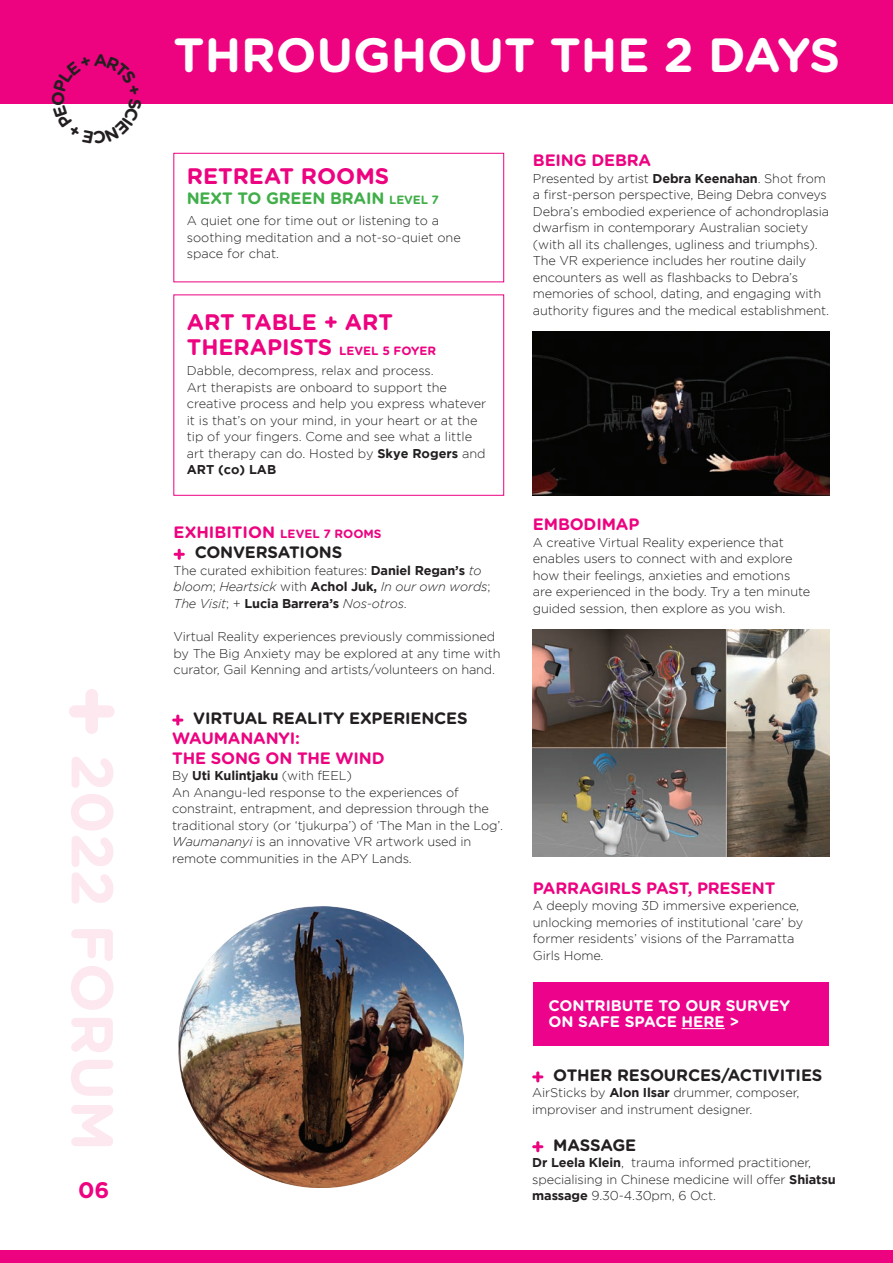
<style>
.page{position:relative;width:893px;height:1263px;background:#fff}
.page>*{position:absolute;margin:0;border:0;box-sizing:border-box;transform-origin:0 0}
.t1{font:700 58.95px "Gotham Rounded";color:#fce8ee}
.t2{font:700 48px "Gotham Rounded";color:#fff}
.t3{font:700 22.5px "Gotham Rounded";color:#ed0280}
.t4{font:700 16.5px/19.8px "Gotham Rounded";letter-spacing:-.01em;color:#ed0280}
.t5{font:700 16.5px "Gotham Rounded";letter-spacing:-.01em;color:#231f20}
.t6{font:700 16.5px "Gotham Rounded";letter-spacing:-.01em;color:#40ae49}
.t7{font:700 15.3px/16.4px "Gotham Rounded";color:#fff}
.t8{font:300 12.75px/16.5px "Gotham";letter-spacing:-.01em;color:#231f20}
.t9{font:italic 300 12.75px/16.5px "Gotham";letter-spacing:-.01em;color:#231f20}
.t10{font:700 12px "Gotham Rounded";color:#ed0280}
.s1{font-size:12px}
.s2{font-size:22.5px}
.s3{font-weight:700}
.s4{font-size:16.5px}
.s5{font-style:normal}
.s6{font-weight:700;font-style:normal}
.s7{color:#231f20}
.s8{font-style:italic}
</style>
<div class="page">
<div style="left:0;top:1250px;width:893px;height:13px;background:#ed0280"></div>
<div style="left:0;top:0;width:893px;height:103px;background:#ed0280"></div>
<div style="left:174px;top:153px;width:330px;height:129px;border:1px solid #ed0280"></div>
<svg style="left:172px;top:714px;width:11px;height:12px"></svg>
<img style="left:178px;top:906px;width:285px;height:281px">
<img style="left:533px;top:331px;width:296px;height:164px">
<svg style="left:174px;top:549px;width:11px;height:11px"></svg>
<img style="left:533px;top:629px;width:296px;height:227px">
<div style="left:533px;top:982px;width:295px;height:64px;background:#ed028c"></div>
<svg style="left:69px;top:689px;width:46px;height:45px"></svg>
<hr style="left:682px;top:1028px;width:43px;height:1px;background:#fff">
<svg style="left:532px;top:1071px;width:11px;height:11px"></svg>
<svg style="left:532px;top:1141px;width:11px;height:11px"></svg>
<svg style="left:52px;top:103px;width:89px;height:1px"></svg>
<p class="t1" style="left:136px;top:754px;width:399px;rotate:90deg">2022 FORUM</p>
<p class="t3" style="left:78px;top:1173px;width:33px">06</p>
<p class="t2" style="left:174px;top:20px;width:668px">THROUGHOUT THE 2 DAYS</p>
<p class="t3" style="left:187px;top:160px;width:204px">RETREAT ROOMS</p>
<p class="t6" style="left:187px;top:186px;width:254px">NEXT TO GREEN BRAIN <span class="s1">LEVEL 7</span></p>
<p class="t8" style="left:187px;top:212px;width:276px">A quiet one for time out or listening to a soothing meditation and a not-so-quiet one space for chat.</p>
<p class="t3" style="left:187px;top:305px;width:208px">ART TABLE + ART</p>
<p class="t10" style="left:187px;top:342px;width:251px"><span class="s2">THERAPISTS</span> LEVEL 5 FOYER</p>
<p class="t8" style="left:187px;top:362px;width:301px">Dabble, decompress, relax and process.<br>Art therapists are onboard to support the creative process and help you express whatever it is that’s on your mind, in your heart or at the tip of your fingers. Come and see what a little art therapy can do. Hosted by <span class="s3">Skye Rogers</span> and <span class="s3">ART (co) LAB</span></p>
<p class="t10" style="left:174px;top:525px;width:210px"><span class="s4">EXHIBITION</span> LEVEL 7 ROOMS</p>
<p class="t5" style="left:195px;top:540px;width:149px">CONVERSATIONS</p>
<p class="t9" style="left:174px;top:562px;width:318px"><span class="s5">The curated exhibition features:</span> <span class="s6">Daniel Regan’s</span> to bloom<span class="s5">;</span> Heartsick <span class="s5">with</span> <span class="s6">Achol Juk,</span> In our own words<span class="s5">;<br></span>The Visit<span class="s5">; +</span> <span class="s6">Lucia Barrera’s</span> Nos-otros<span class="s5">.</span></p>
<p class="t8" style="left:174px;top:628px;width:328px">Virtual Reality experiences previously commissioned by The Big Anxiety may be explored at any time with curator, Gail Kenning and artists/volunteers on hand.</p>
<p class="t4" style="left:172px;top:708px;width:297px;text-indent:21px"><span class="s7">VIRTUAL REALITY EXPERIENCES<br></span>WAUMANANYI:<br>THE SONG ON THE WIND</p>
<p class="t8" style="left:172px;top:767px;width:332px">By <span class="s3">Uti Kulintjaku</span> (with fEEL)<br>An Anangu-led response to the experiences of constraint, entrapment, and depression through the traditional story (or ‘tjukurpa’) of ‘The Man in the Log’.<br><span class="s8">Waumananyi</span> is an innovative VR artwork used in remote communities in the APY Lands.</p>
<p class="t4" style="left:533px;top:150px;width:120px">BEING DEBRA</p>
<p class="t8" style="left:533px;top:170px;width:298px">Presented by artist <span class="s3">Debra Keenahan</span>. Shot from a first-person perspective, Being Debra conveys Debra’s embodied experience of achondroplasia dwarfism in contemporary Australian society (with all its challenges, ugliness and triumphs).<br>The VR experience includes her routine daily encounters as well as flashbacks to Debra’s memories of school, dating, and engaging with authority figures and the medical establishment.</p>
<p class="t4" style="left:533px;top:514px;width:108px">EMBODIMAP</p>
<p class="t8" style="left:533px;top:534px;width:279px">A creative Virtual Reality experience that enables users to connect with and explore how their feelings, anxieties and emotions are experienced in the body. Try a ten minute guided session, then explore as you wish.</p>
<p class="t4" style="left:533px;top:877px;width:244px">PARRAGIRLS PAST, PRESENT</p>
<p class="t8" style="left:533px;top:897px;width:272px">A deeply moving 3D immersive experience, unlocking memories of institutional ‘care’ by former residents’ visions of the Parramatta Girls Home.</p>
<p class="t7" style="left:549px;top:996px;width:243px">CONTRIBUTE TO OUR SURVEY<br>ON SAFE SPACE HERE &gt;</p>
<p class="t5" style="left:553px;top:1063px;width:271px">OTHER RESOURCES/ACTIVITIES</p>
<p class="t8" style="left:532px;top:1084px;width:269px">AirSticks by <span class="s3">Alon Ilsar</span> drummer, composer, improviser and instrument designer.</p>
<p class="t5" style="left:553px;top:1133px;width:84px">MASSAGE</p>
<p class="t8" style="left:532px;top:1154px;width:305px"><span class="s3">Dr Leela Klein</span>, trauma informed practitioner, specialising in Chinese medicine will offer <span class="s3">Shiatsu massage</span> 9.30-4.30pm, 6 Oct.</p>
</div>
